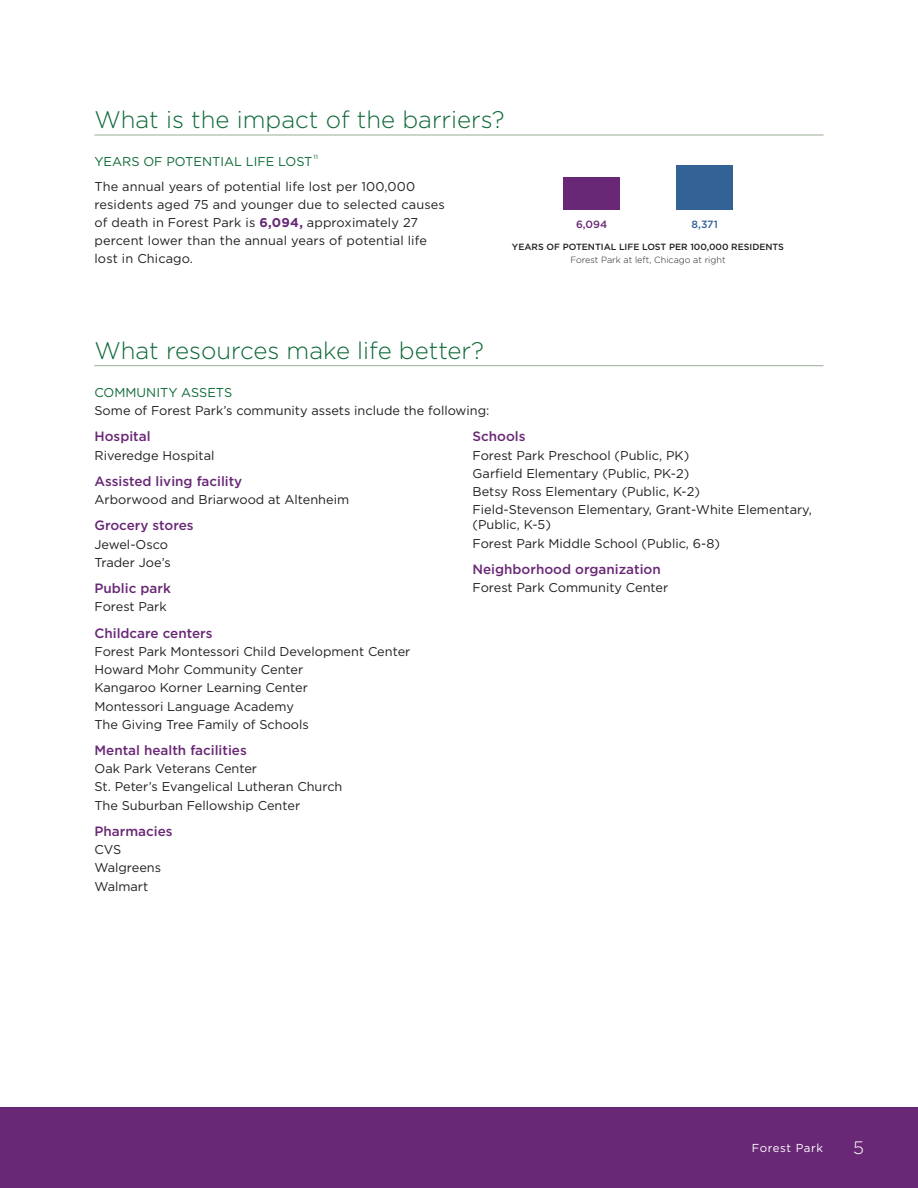
<style>
.page{position:relative;width:918px;height:1188px;background:#fff}
.page>*{position:absolute;margin:0;border:0;box-sizing:border-box;transform-origin:0 0}
.NEW_SECTION_TITLE{font:300 24px "Gotham";color:#0d6937}
.t1{font:300 18px "Gotham";color:#fff}
.B_Head-FP{font:500 13.5px "Gotham";color:#692875}
.ASSETS{font:12.75px/15px "Gotham";color:#231f20}
.Body_Copy{font:12.75px/18px "Gotham";letter-spacing:.01em;color:#231f20}
.A_Head{font:12.75px "Gotham";color:#0d6937}
.t2{font:11.55px "Gotham";letter-spacing:.045em;color:#fff}
.B_Head-WGP{font:500 10.5px "Gotham";color:#692875}
.B_Head-WGP-2{font:500 10.5px "Gotham";color:#336296}
.GRAPH_LABEL{font:500 9px "Gotham";color:#231f20}
.GRAPH_SUB-LABEL{font:300 9px "Gotham";color:#231f20}
.A_Head-2{font:6.15px "Gotham";color:#0d6937}
.s1{font-weight:700;color:#692875}
</style>
<div class="page">
<div style="left:0;top:1107px;width:918px;height:81px;background:#692875"></div>
<hr style="left:94px;top:135px;width:730px;height:1px;background:#98ae95">
<hr style="left:94px;top:365px;width:730px;height:1px;background:#98ae95">
<div style="left:677px;top:165px;width:56px;height:45px;background:#336296"></div>
<div style="left:564px;top:177px;width:56px;height:33px;background:#692875"></div>
<p class="NEW_SECTION_TITLE" style="left:94px;top:107px;width:412px">What is the impact of the barriers?</p>
<p class="A_Head" style="left:94px;top:155px;width:220px">YEARS OF POTENTIAL LIFE LOST</p>
<p class="A_Head-2" style="left:313px;top:153px;width:6px">11</p>
<p class="Body_Copy" style="left:94px;top:177px;width:352px">The annual years of potential life lost per 100,000 residents aged 75 and younger due to selected causes of death in Forest Park is <span class="s1">6,094,</span> approximately 27 percent lower than the annual years of potential life lost in Chicago.</p>
<p class="B_Head-WGP" style="left:576px;top:218px;width:33px">6,094</p>
<p class="B_Head-WGP-2" style="left:692px;top:218px;width:28px">8,371</p>
<p class="GRAPH_LABEL" style="left:512px;top:242px;width:274px">YEARS OF POTENTIAL LIFE LOST PER 100,000 RESIDENTS</p>
<p class="GRAPH_SUB-LABEL" style="left:570px;top:255px;width:157px">Forest Park at left, Chicago at right</p>
<p class="NEW_SECTION_TITLE" style="left:94px;top:337px;width:391px">What resources make life better?</p>
<p class="A_Head" style="left:94px;top:385px;width:139px">COMMUNITY ASSETS</p>
<p class="ASSETS" style="left:94px;top:403px;width:397px">Some of Forest Park’s community assets include the following:</p>
<p class="B_Head-FP" style="left:94px;top:429px;width:58px">Hospital</p>
<p class="ASSETS" style="left:94px;top:447px;width:121px">Riveredge Hospital</p>
<p class="B_Head-FP" style="left:94px;top:473px;width:149px">Assisted living facility</p>
<p class="ASSETS" style="left:94px;top:492px;width:256px">Arborwood and Briarwood at Altenheim</p>
<p class="B_Head-FP" style="left:94px;top:518px;width:101px">Grocery stores</p>
<p class="ASSETS" style="left:94px;top:536px;width:75px">Jewel-Osco</p>
<p class="ASSETS" style="left:94px;top:555px;width:78px">Trader Joe’s</p>
<p class="B_Head-FP" style="left:94px;top:581px;width:78px">Public park</p>
<p class="ASSETS" style="left:94px;top:599px;width:74px">Forest Park</p>
<p class="B_Head-FP" style="left:94px;top:625px;width:120px">Childcare centers</p>
<p class="ASSETS" style="left:94px;top:644px;width:317px">Forest Park Montessori Child Development Center</p>
<p class="ASSETS" style="left:94px;top:662px;width:210px">Howard Mohr Community Center</p>
<p class="ASSETS" style="left:94px;top:680px;width:215px">Kangaroo Korner Learning Center</p>
<p class="ASSETS" style="left:94px;top:698px;width:201px">Montessori Language Academy</p>
<p class="ASSETS" style="left:94px;top:717px;width:216px">The Giving Tree Family of Schools</p>
<p class="B_Head-FP" style="left:94px;top:743px;width:154px">Mental health facilities</p>
<p class="ASSETS" style="left:94px;top:761px;width:164px">Oak Park Veterans Center</p>
<p class="ASSETS" style="left:94px;top:779px;width:250px">St. Peter’s Evangelical Lutheran Church</p>
<p class="ASSETS" style="left:94px;top:797px;width:207px">The Suburban Fellowship Center</p>
<p class="B_Head-FP" style="left:94px;top:823px;width:80px">Pharmacies</p>
<p class="ASSETS" style="left:94px;top:842px;width:28px">CVS</p>
<p class="ASSETS" style="left:94px;top:860px;width:68px">Walgreens</p>
<p class="ASSETS" style="left:94px;top:878px;width:55px">Walmart</p>
<p class="B_Head-FP" style="left:472px;top:429px;width:55px">Schools</p>
<p class="ASSETS" style="left:472px;top:447px;width:218px">Forest Park Preschool (Public, PK)</p>
<p class="ASSETS" style="left:472px;top:466px;width:218px">Garfield Elementary (Public, PK-2)</p>
<p class="ASSETS" style="left:472px;top:484px;width:229px">Betsy Ross Elementary (Public, K-2)</p>
<p class="ASSETS" style="left:472px;top:502px;width:341px">Field-Stevenson Elementary, Grant-White Elementary, (Public, K-5)</p>
<p class="ASSETS" style="left:472px;top:535px;width:249px">Forest Park Middle School (Public, 6-8)</p>
<p class="B_Head-FP" style="left:472px;top:561px;width:190px">Neighborhood organization</p>
<p class="ASSETS" style="left:472px;top:580px;width:197px">Forest Park Community Center</p>
<p class="t2" style="left:752px;top:1141px;width:73px">Forest Park</p>
<h2 class="t1" style="left:853px;top:1138px;width:12px">5</h2>
</div>
